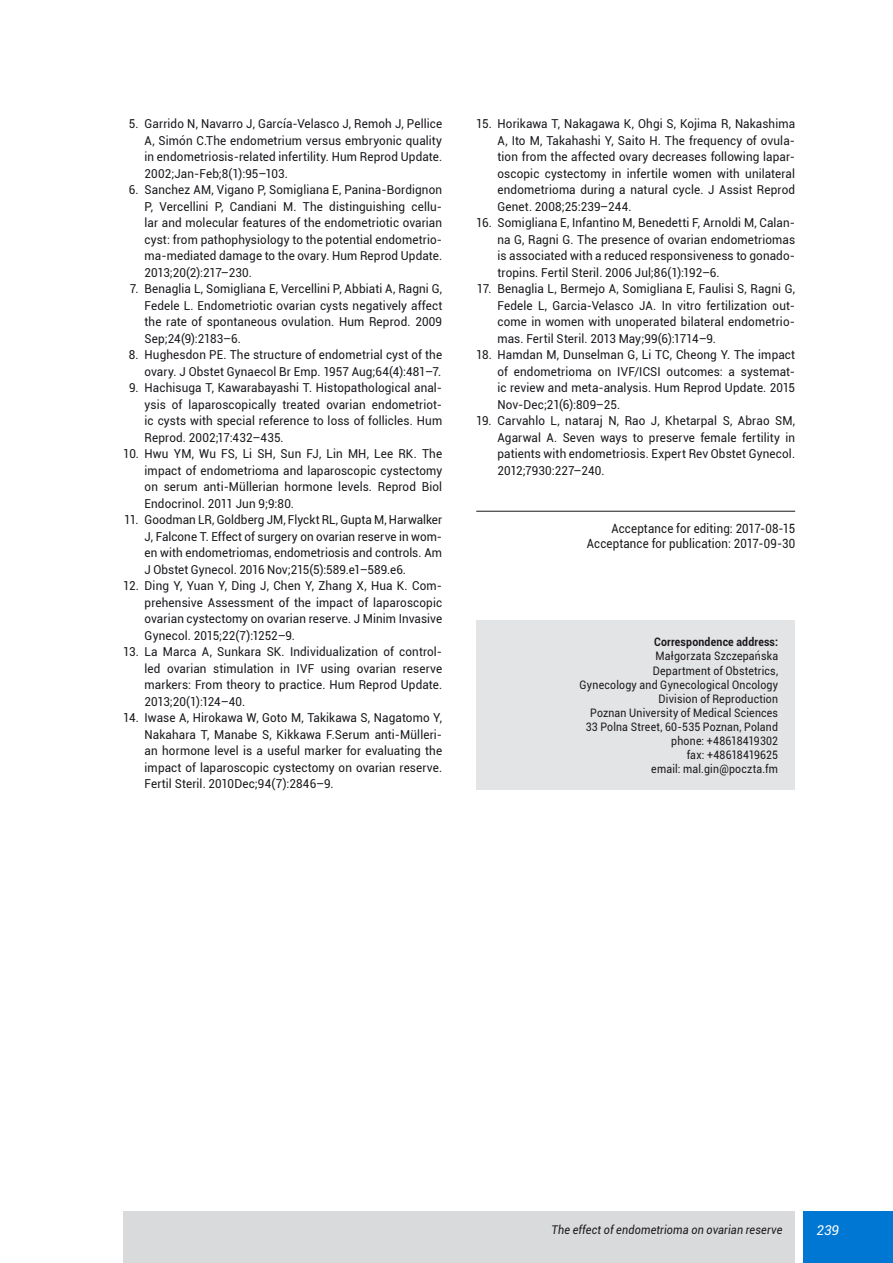
<style>
.page{position:relative;width:893px;height:1263px;background:#fff}
.page>*{position:absolute;margin:0;border:0;box-sizing:border-box;transform-origin:0 0}
.t1{font:italic 13.5px "Roboto";color:#fff}
.Acceptance{font:12.75px/15.3px "Roboto";letter-spacing:.015em;color:#1a171c;text-align:right;scale:.9 1}
.Pismiennictwo{font:12.3px/16.5px "Roboto";letter-spacing:.01em;color:#1a171c;text-align:justify;scale:.95 1}
.t2{font:italic 12px "Roboto";letter-spacing:.015em;color:#1a171c;scale:.9 1}
.ADRES{font:11.7px "Roboto";letter-spacing:.02em;color:#1a171c;scale:.9 1}
.ADRES-2{font:700 11.7px "Roboto";letter-spacing:.02em;color:#1a171c;scale:.9 1}
</style>
<div class="page">
<div style="left:123px;top:1212px;width:672px;height:51px;background:#d9dadb"></div>
<div style="left:804px;top:1212px;width:89px;height:51px;background:#0077d2"></div>
<hr style="left:476px;top:511px;width:319px;height:1px;background:#1a171c">
<div style="left:476px;top:621px;width:319px;height:169px;background:#e3e4e5"></div>
<p class="Pismiennictwo" style="left:145px;top:115px;width:315px;text-indent:-16px">5. Garrido N, Navarro J, García‑Velasco J, Remoh J, Pellice A, Simón C.The endometrium versus embryonic quality in endometriosis‑related infertility. Hum Reprod Update.<br>2002;Jan‑Feb;8(1):95–103.</p>
<p class="Pismiennictwo" style="left:145px;top:181px;width:315px;text-indent:-16px">6. Sanchez AM, Vigano P, Somigliana E, Panina‑Bordignon P, Vercellini P, Candiani M. The distinguishing cellu‑ lar and molecular features of the endometriotic ovarian cyst: from pathophysiology to the potential endometrio‑ ma‑mediated damage to the ovary. Hum Reprod Update.<br>2013;20(2):217–230.</p>
<p class="Pismiennictwo" style="left:145px;top:280px;width:315px;text-indent:-15px">7. Benaglia L, Somigliana E, Vercellini P, Abbiati A, Ragni G, Fedele L. Endometriotic ovarian cysts negatively affect the rate of spontaneous ovulation. Hum Reprod. 2009<br>Sep;24(9):2183–6.</p>
<p class="Pismiennictwo" style="left:129px;top:346px;width:331px;text-align:right">8. Hughesdon PE. The structure of endometrial cyst of the ovary. J Obstet Gynaecol Br Emp. 1957 Aug;64(4):481–7.</p>
<p class="Pismiennictwo" style="left:145px;top:379px;width:315px;text-indent:-15px">9. Hachisuga T, Kawarabayashi T. Histopathological anal‑ ysis of laparoscopically treated ovarian endometriot‑ ic cysts with special reference to loss of follicles. Hum Reprod. 2002;17:432–435.</p>
<p class="Pismiennictwo" style="left:145px;top:445px;width:315px;text-indent:-21px">10. Hwu YM, Wu FS, Li SH, Sun FJ, Lin MH, Lee RK. The impact of endometrioma and laparoscopic cystectomy on serum anti‑Müllerian hormone levels. Reprod Biol Endocrinol. 2011 Jun 9;9:80.</p>
<p class="Pismiennictwo" style="left:145px;top:511px;width:315px;text-indent:-20px">11. Goodman LR, Goldberg JM, Flyckt RL, Gupta M, Harwalker J, Falcone T. Effect of surgery on ovarian reserve in wom‑ en with endometriomas, endometriosis and controls. Am J Obstet Gynecol. 2016 Nov;215(5):589.e1–589.e6.</p>
<p class="Pismiennictwo" style="left:145px;top:577px;width:315px;text-indent:-21px">12. Ding Y, Yuan Y, Ding J, Chen Y, Zhang X, Hua K. Com‑ prehensive Assessment of the impact of laparoscopic ovarian cystectomy on ovarian reserve. J Minim Invasive Gynecol. 2015;22(7):1252–9.</p>
<p class="Pismiennictwo" style="left:145px;top:643px;width:315px;text-indent:-21px">13. La Marca A, Sunkara SK. Individualization of control‑ led ovarian stimulation in IVF using ovarian reserve markers: From theory to practice. Hum Reprod Update.<br>2013;20(1):124–40.</p>
<p class="Pismiennictwo" style="left:145px;top:709px;width:315px;text-indent:-21px">14. Iwase A, Hirokawa W, Goto M, Takikawa S, Nagatomo Y, Nakahara T, Manabe S, Kikkawa F.Serum anti‑Mülleri‑ an hormone level is a useful marker for evaluating the impact of laparoscopic cystectomy on ovarian reserve.<br>Fertil Steril. 2010Dec;94(7):2846–9.</p>
<p class="Pismiennictwo" style="left:497px;top:115px;width:315px;text-indent:-21px">15. Horikawa T, Nakagawa K, Ohgi S, Kojima R, Nakashima A, Ito M, Takahashi Y, Saito H. The frequency of ovula‑ tion from the affected ovary decreases following lapar‑ oscopic cystectomy in infertile women with unilateral endometrioma during a natural cycle. J Assist Reprod Genet. 2008;25:239–244.</p>
<p class="Pismiennictwo" style="left:497px;top:214px;width:315px;text-indent:-21px">16. Somigliana E, Infantino M, Benedetti F, Arnoldi M, Calan‑ na G, Ragni G. The presence of ovarian endometriomas is associated with a reduced responsiveness to gonado‑ tropins. Fertil Steril. 2006 Jul;86(1):192–6.</p>
<p class="Pismiennictwo" style="left:497px;top:280px;width:315px;text-indent:-21px">17. Benaglia L, Bermejo A, Somigliana E, Faulisi S, Ragni G, Fedele L, Garcia‑Velasco JA. In vitro fertilization out‑ come in women with unoperated bilateral endometrio‑ mas. Fertil Steril. 2013 May;99(6):1714–9.</p>
<p class="Pismiennictwo" style="left:497px;top:346px;width:315px;text-indent:-21px">18. Hamdan M, Dunselman G, Li TC, Cheong Y. The impact of endometrioma on IVF/ICSI outcomes: a systemat‑ ic review and meta‑analysis. Hum Reprod Update. 2015<br>Nov‑Dec;21(6):809–25.</p>
<p class="Pismiennictwo" style="left:497px;top:412px;width:315px;text-indent:-21px">19. Carvahlo L, nataraj N, Rao J, Khetarpal S, Abrao SM, Agarwal A. Seven ways to preserve female fertility in patients with endometriosis. Expert Rev Obstet Gynecol.<br>2012;7930:227–240.</p>
<p class="Acceptance" style="left:587px;top:520px;width:233px">Acceptance for editing: 2017- 08-15<br>Acceptance for publication: 2017-09-30</p>
<p class="ADRES-2" style="left:654px;top:634px;width:139px">Correspondence address:</p>
<p class="ADRES" style="left:655px;top:648px;width:138px">Małgorzata Szczepańska</p>
<p class="ADRES" style="left:653px;top:662px;width:141px">Department of Obstetrics,</p>
<p class="ADRES" style="left:580px;top:676px;width:222px">Gynecology and Gynecological Oncology</p>
<p class="ADRES" style="left:659px;top:690px;width:134px">Division of Reproduction</p>
<p class="ADRES" style="left:590px;top:704px;width:210px">Poznan University of Medical Sciences</p>
<p class="ADRES" style="left:586px;top:718px;width:215px">33 Polna Street, 60-535 Poznan, Poland</p>
<p class="ADRES" style="left:671px;top:732px;width:120px">phone: +48618419302</p>
<p class="ADRES" style="left:687px;top:746px;width:103px">fax: +48618419625</p>
<p class="ADRES" style="left:651px;top:760px;width:142px">email: mal.gin@poczta.fm</p>
<p class="t2" style="left:551px;top:1221px;width:258px">The effect of endometrioma on ovarian reserve</p>
<p class="t1" style="left:816px;top:1220px;width:24px">239</p>
</div>
